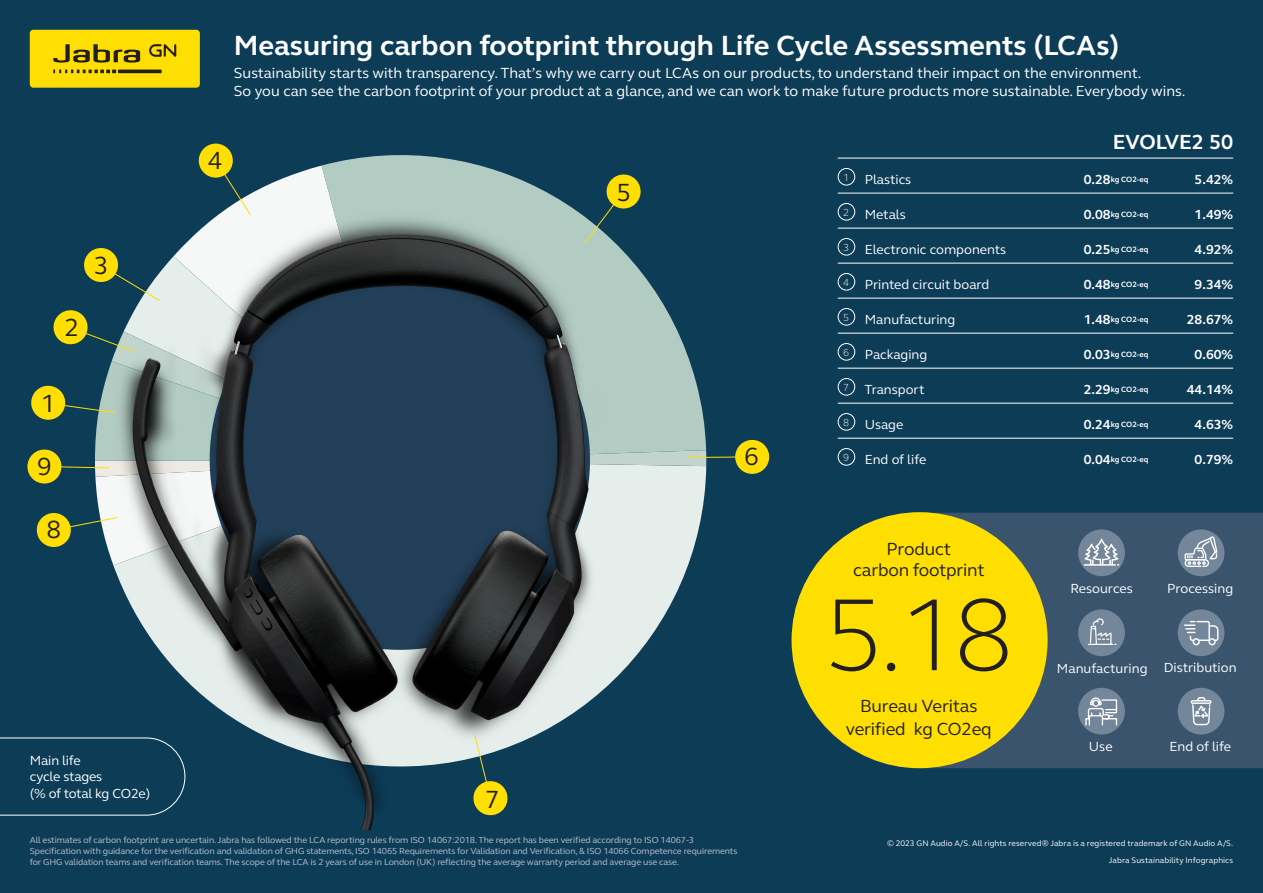
<style>
.page{position:relative;width:1263px;height:893px;background:#0d3c57}
.page>*{position:absolute;margin:0;border:0;box-sizing:border-box;transform-origin:0 0}
.t1{font:300 105px "GN Elliot";color:#231f20}
.MainHeader_GNBold{font:700 28.5px "GN Elliot";color:#fff}
.t2{font:25.5px "GN Elliot";color:#231f20}
.t3{font:700 21px "GN Elliot";color:#fff}
.t4{font:18px/21px "GN Elliot";letter-spacing:-.01em;color:#231f20;text-align:center}
.MainHeader_GNBold-2{font:15px "GN Elliot";color:#fff}
.MainHeader_GNBold-3{font:13.5px/16.5px "GN Elliot";color:#fff}
.t5{font:700 13.5px "GN Elliot";color:#fff}
.t6{font:300 10.5px "GN Elliot";color:#fff}
.t7{font:9px/11.2px "GN Elliot";letter-spacing:-.01em;color:#bcc2cf}
.Document_name{font:8.25px "GN Elliot";letter-spacing:.01em;color:#fff}
.t8{font:700 7.8px "GN Elliot";letter-spacing:-.01em;color:#fff}
.s1{font-size:13.5px}
</style>
<div class="page">
<svg style="left:0;top:738px;width:96px;height:77px"></svg>
<div style="left:198px;top:143px;width:35px;height:35px;background:#ffdf01;border-radius:50%"></div>
<svg style="left:321px;top:155px;width:227px;height:38px;fill:#b2cbc3"></svg>
<svg style="left:252px;top:166px;width:149px;height:27px;fill:#b2cbc3"></svg>
<svg style="left:84px;top:160px;width:153px;height:122px"></svg>
<svg style="left:606px;top:174px;width:35px;height:19px"></svg>
<svg style="left:27px;top:310px;width:743px;height:237px"></svg>
<img style="left:96px;top:193px;width:613px;height:636px">
<hr style="left:838px;top:158px;width:395px;height:1px;background:#fff">
<hr style="left:838px;top:193px;width:395px;height:1px;background:#fff">
<hr style="left:838px;top:228px;width:395px;height:1px;background:#fff">
<hr style="left:838px;top:263px;width:395px;height:1px;background:#fff">
<hr style="left:838px;top:298px;width:395px;height:1px;background:#fff">
<hr style="left:838px;top:333px;width:395px;height:1px;background:#fff">
<hr style="left:838px;top:368px;width:395px;height:1px;background:#fff">
<hr style="left:838px;top:403px;width:395px;height:1px;background:#fff">
<hr style="left:838px;top:438px;width:395px;height:1px;background:#fff">
<div style="left:838px;top:168px;width:17px;height:17px;border:1px solid #fff;border-radius:50%"></div>
<div style="left:838px;top:203px;width:17px;height:17px;border:1px solid #fff;border-radius:50%"></div>
<div style="left:838px;top:238px;width:17px;height:17px;border:1px solid #fff;border-radius:50%"></div>
<div style="left:838px;top:273px;width:17px;height:17px;border:1px solid #fff;border-radius:50%"></div>
<div style="left:838px;top:308px;width:17px;height:17px;border:1px solid #fff;border-radius:50%"></div>
<div style="left:838px;top:343px;width:17px;height:17px;border:1px solid #fff;border-radius:50%"></div>
<div style="left:838px;top:378px;width:17px;height:17px;border:1px solid #fff;border-radius:50%"></div>
<div style="left:838px;top:413px;width:17px;height:17px;border:1px solid #fff;border-radius:50%"></div>
<div style="left:838px;top:448px;width:17px;height:17px;border:1px solid #fff;border-radius:50%"></div>
<svg style="left:809px;top:513px;width:454px;height:255px;background:#37526c"></svg>
<div style="left:791px;top:512px;width:256px;height:256px;background:#ffdf01;border-radius:50%"></div>
<div style="left:1178px;top:688px;width:46px;height:46px;background:#748699;border-radius:50%"></div>
<hr style="left:1191px;top:700px;width:20px;height:4px;background:#fff;border-radius:2px">
<svg style="left:1192px;top:697px;width:18px;height:28px"></svg>
<div style="left:1078px;top:529px;width:47px;height:47px;background:linear-gradient(to bottom,#708296,#75879a);border-radius:50%"></div>
<hr style="left:1083px;top:564px;width:33px;height:2px;background:#fff">
<svg style="left:1084px;top:539px;width:35px;height:27px"></svg>
<div style="left:1078px;top:688px;width:47px;height:46px;background:#748699;border-radius:50%"></div>
<svg style="left:1085px;top:697px;width:33px;height:29px"></svg>
<svg style="left:1178px;top:609px;width:46px;height:47px"></svg>
<svg style="left:1184px;top:621px;width:34px;height:24px"></svg>
<div style="left:1078px;top:609px;width:47px;height:47px;background:#748699;border-radius:50%"></div>
<svg style="left:1088px;top:618px;width:29px;height:27px"></svg>
<div style="left:1178px;top:529px;width:46px;height:47px;background:#748699;border-radius:50%"></div>
<svg style="left:1184px;top:536px;width:33px;height:31px"></svg>
<div style="left:30px;top:30px;width:170px;height:58px;background:#ffdf01;border-radius:4px"></div>
<svg style="left:53px;top:44px;width:87px;height:19px"></svg>
<svg style="left:53px;top:70px;width:63px;height:3px"></svg>
<hr style="left:118px;top:70px;width:44px;height:3px;background:#231f20">
<svg style="left:149px;top:44px;width:27px;height:13px"></svg>
<p class="MainHeader_GNBold" style="left:234px;top:27px;width:887px">Measuring carbon footprint through Life Cycle Assessments (LCAs)</p>
<p class="MainHeader_GNBold-2" style="left:234px;top:63px;width:909px">Sustainability starts with transparency. That’s why we carry out LCAs on our products, to understand their impact on the environment.</p>
<p class="MainHeader_GNBold-2" style="left:234px;top:81px;width:953px">So you can see the carbon footprint of your product at a glance, and we can work to make future products more sustainable. Everybody wins.</p>
<h3 class="t2" style="left:64px;top:310px;width:16px">2</h3>
<h3 class="t2" style="left:94px;top:248px;width:16px">3</h3>
<h3 class="t2" style="left:41px;top:386px;width:16px">1</h3>
<h3 class="t2" style="left:37px;top:449px;width:16px">9</h3>
<h3 class="t2" style="left:46px;top:512px;width:16px">8</h3>
<h3 class="t2" style="left:208px;top:143px;width:16px">4</h3>
<h3 class="t2" style="left:616px;top:175px;width:16px">5</h3>
<h3 class="t2" style="left:744px;top:439px;width:16px">6</h3>
<p class="MainHeader_GNBold-3" style="left:30px;top:752px;width:122px">Main life<br>cycle stages<br>(% of total kg CO2e)</p>
<h3 class="t2" style="left:485px;top:782px;width:16px">7</h3>
<p class="t7" style="left:30px;top:834px;width:709px">All estimates of carbon footprint are uncertain. Jabra has followed the LCA reporting rules from ISO 14067:2018. The report has been verified according to ISO 14067-3<br>Specification with guidance for the verification and validation of GHG statements, ISO 14065 Requirements for Validation and Verification, &amp; ISO 14066 Competence requirements for GHG validation teams and verification teams. The scope of the LCA is 2 years of use in London (UK) reflecting the average warranty period and average use case.</p>
<p class="t3" style="left:1113px;top:128px;width:122px">EVOLVE2 50</p>
<p class="t6" style="left:843px;top:170px;width:8px">1</p>
<p class="MainHeader_GNBold-3" style="left:865px;top:171px;width:48px">Plastics</p>
<p class="t8" style="left:1084px;top:174px;width:66px"><span class="s1">0.28</span>kg CO2-eq</p>
<p class="t5" style="left:1194px;top:170px;width:40px">5.42%</p>
<p class="t6" style="left:843px;top:205px;width:8px">2</p>
<p class="MainHeader_GNBold-3" style="left:865px;top:206px;width:43px">Metals</p>
<p class="t8" style="left:1084px;top:209px;width:66px"><span class="s1">0.08</span>kg CO2-eq</p>
<p class="t5" style="left:1194px;top:205px;width:40px">1.49%</p>
<p class="t6" style="left:843px;top:240px;width:8px">3</p>
<p class="MainHeader_GNBold-3" style="left:865px;top:241px;width:143px">Electronic components</p>
<p class="t8" style="left:1084px;top:244px;width:66px"><span class="s1">0.25</span>kg CO2-eq</p>
<p class="t5" style="left:1194px;top:240px;width:40px">4.92%</p>
<p class="t6" style="left:843px;top:275px;width:8px">4</p>
<p class="MainHeader_GNBold-3" style="left:865px;top:276px;width:126px">Printed circuit board</p>
<p class="t8" style="left:1084px;top:279px;width:66px"><span class="s1">0.48</span>kg CO2-eq</p>
<p class="t5" style="left:1194px;top:275px;width:40px">9.34%</p>
<p class="t6" style="left:843px;top:310px;width:8px">5</p>
<p class="MainHeader_GNBold-3" style="left:865px;top:311px;width:92px">Manufacturing</p>
<p class="t8" style="left:1084px;top:314px;width:66px"><span class="s1">1.48</span>kg CO2-eq</p>
<p class="t5" style="left:1187px;top:310px;width:48px">28.67%</p>
<p class="t6" style="left:843px;top:345px;width:8px">6</p>
<p class="MainHeader_GNBold-3" style="left:865px;top:346px;width:64px">Packaging</p>
<p class="t8" style="left:1084px;top:349px;width:66px"><span class="s1">0.03</span>kg CO2-eq</p>
<p class="t5" style="left:1194px;top:345px;width:40px">0.60%</p>
<p class="t6" style="left:843px;top:380px;width:8px">7</p>
<p class="MainHeader_GNBold-3" style="left:864px;top:381px;width:62px">Transport</p>
<p class="t8" style="left:1084px;top:384px;width:66px"><span class="s1">2.29</span>kg CO2-eq</p>
<p class="t5" style="left:1187px;top:380px;width:48px">44.14%</p>
<p class="t6" style="left:843px;top:415px;width:8px">8</p>
<p class="MainHeader_GNBold-3" style="left:865px;top:416px;width:40px">Usage</p>
<p class="t8" style="left:1084px;top:419px;width:66px"><span class="s1">0.24</span>kg CO2-eq</p>
<p class="t5" style="left:1194px;top:415px;width:40px">4.63%</p>
<p class="t6" style="left:843px;top:450px;width:8px">9</p>
<p class="MainHeader_GNBold-3" style="left:865px;top:451px;width:63px">End of life</p>
<p class="t8" style="left:1084px;top:454px;width:66px"><span class="s1">0.04</span>kg CO2-eq</p>
<p class="t5" style="left:1194px;top:450px;width:40px">0.79%</p>
<p class="t4" style="left:853px;top:538px;width:133px">Product<br>carbon footprint</p>
<p class="t1" style="left:823px;top:564px;width:192px">5.18</p>
<p class="t4" style="left:860px;top:695px;width:119px">Bureau Veritas</p>
<p class="t4" style="left:846px;top:717px;width:148px">verified kg CO2eq</p>
<p class="MainHeader_GNBold-3" style="left:1070px;top:580px;width:64px">Resources</p>
<p class="MainHeader_GNBold-3" style="left:1167px;top:580px;width:68px">Processing</p>
<p class="MainHeader_GNBold-3" style="left:1057px;top:660px;width:92px">Manufacturing</p>
<p class="MainHeader_GNBold-3" style="left:1164px;top:659px;width:74px">Distribution</p>
<p class="MainHeader_GNBold-3" style="left:1089px;top:738px;width:25px">Use</p>
<p class="MainHeader_GNBold-3" style="left:1169px;top:738px;width:63px">End of life</p>
<p class="Document_name" style="left:887px;top:838px;width:348px">© 2023 GN Audio A/S. All rights reserved® Jabra is a registered trademark of GN Audio A/S.</p>
<p class="Document_name" style="left:1109px;top:855px;width:126px">Jabra Sustainability Infographics</p>
</div>
